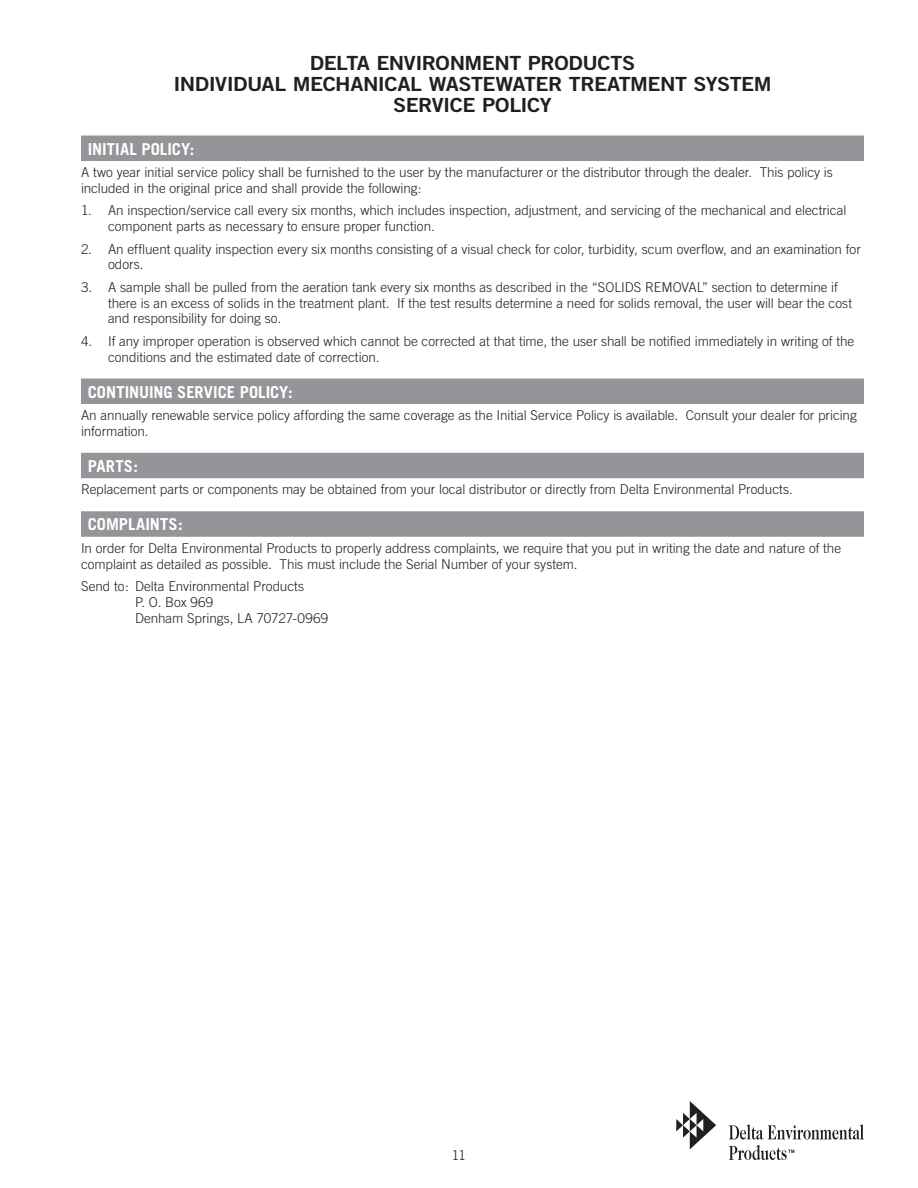
<style>
.page{position:relative;width:918px;height:1188px;background:#fff}
.page>*{position:absolute;margin:0;border:0;box-sizing:border-box;transform-origin:0 0}
.t1{font:19.5px/21px "Trade Gothic Bold Two";letter-spacing:-.025em;color:#231f20;text-align:center;scale:1.1 1}
.t2{font:700 16.5px "Trade Gothic";color:#fff}
.t3{font:300 13.5px/15.8px "Trade Gothic";color:#231f20}
</style>
<div class="page">
<svg style="left:729px;top:1124px;width:135px;height:36px"></svg>
<svg style="left:676px;top:1101px;width:40px;height:48px"></svg>
<div style="left:81px;top:136px;width:783px;height:25px;background:#939598"></div>
<div style="left:81px;top:379px;width:783px;height:25px;background:#939598"></div>
<div style="left:81px;top:453px;width:783px;height:25px;background:#939598"></div>
<div style="left:81px;top:511px;width:783px;height:26px;background:#939598"></div>
<h1 class="t1" style="left:173px;top:52px;width:545px">DELTA ENVIRONMENT PRODUCTS<br>INDIVIDUAL MECHANICAL WASTEWATER TREATMENT SYSTEM<br>SERVICE POLICY</h1>
<p class="t2" style="left:88px;top:139px;width:108px">INITIAL POLICY:</p>
<p class="t3" style="left:81px;top:164px;width:753px">A two year initial service policy shall be furnished to the user by the manufacturer or the distributor through the dealer. This policy is included in the original price and shall provide the following:</p>
<p class="t3" style="left:108px;top:202px;width:740px;text-indent:-27px">1. An inspection/service call every six months, which includes inspection, adjustment, and servicing of the mechanical and electrical component parts as necessary to ensure proper function.</p>
<p class="t3" style="left:108px;top:241px;width:754px;text-indent:-27px">2. An effluent quality inspection every six months consisting of a visual check for color, turbidity, scum overflow, and an examination for odors.</p>
<p class="t3" style="left:108px;top:279px;width:746px;text-indent:-27px">3. A sample shall be pulled from the aeration tank every six months as described in the “SOLIDS REMOVAL” section to determine if there is an excess of solids in the treatment plant. If the test results determine a need for solids removal, the user will bear the cost and responsibility for doing so.</p>
<p class="t3" style="left:108px;top:333px;width:748px;text-indent:-27px">4. If any improper operation is observed which cannot be corrected at that time, the user shall be notified immediately in writing of the conditions and the estimated date of correction.</p>
<p class="t2" style="left:88px;top:382px;width:206px">CONTINUING SERVICE POLICY:</p>
<p class="t3" style="left:81px;top:407px;width:777px">An annually renewable service policy affording the same coverage as the Initial Service Policy is available. Consult your dealer for pricing information.</p>
<p class="t2" style="left:88px;top:456px;width:52px">PARTS:</p>
<p class="t3" style="left:81px;top:481px;width:713px">Replacement parts or components may be obtained from your local distributor or directly from Delta Environmental Products.</p>
<p class="t2" style="left:88px;top:514px;width:96px">COMPLAINTS:</p>
<p class="t3" style="left:81px;top:540px;width:762px">In order for Delta Environmental Products to properly address complaints, we require that you put in writing the date and nature of the complaint as detailed as possible. This must include the Serial Number of your system.</p>
<p class="t3" style="left:135px;top:578px;width:195px;text-indent:-54px">Send to: Delta Environmental Products<br>P. O. Box 969<br>Denham Springs, LA 70727-0969</p>
<p class="t3" style="left:452px;top:1147px;width:16px">11</p>
</div>
